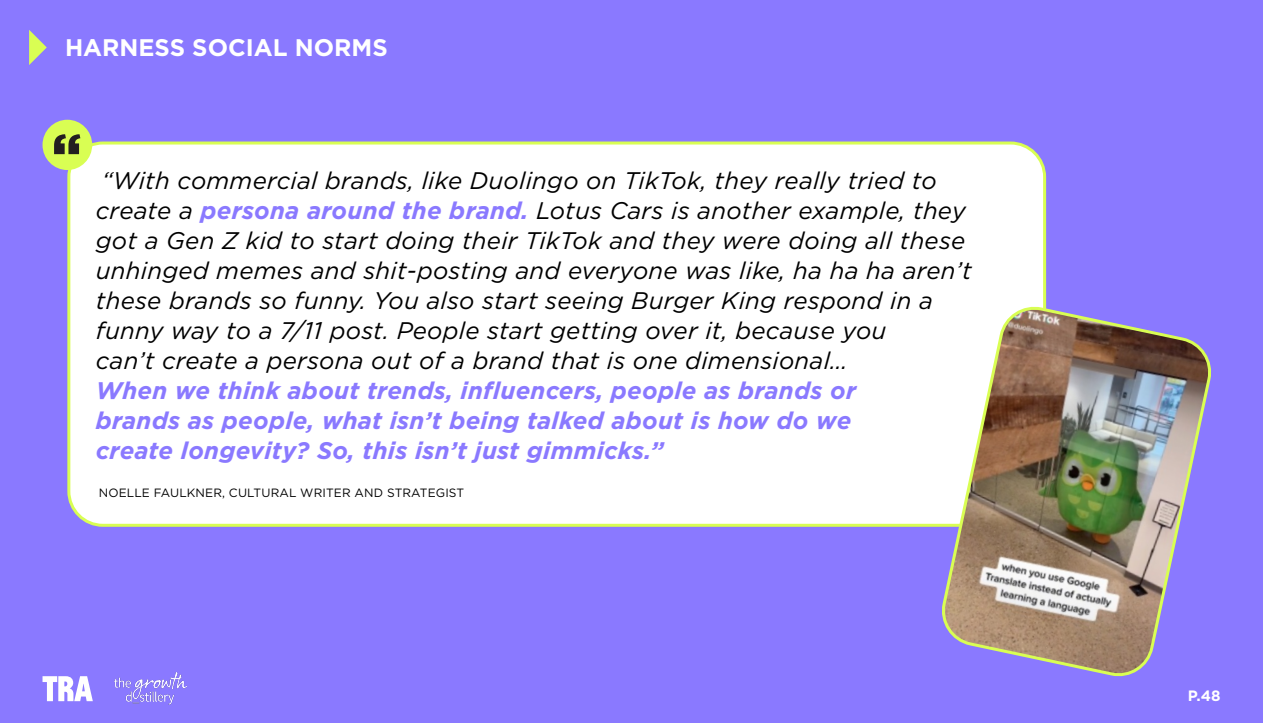
<style>
.page{position:relative;width:1263px;height:723px;background:#8a79ff}
.page>*{position:absolute;margin:0;border:0;box-sizing:border-box;transform-origin:0 0}
.Body_copy_14_18{font:italic 24px/30px "Gotham";letter-spacing:.01em;color:#000}
.Body_copy_18_21{font:700 24px "Gotham";color:#fff}
.t1{font:700 15px "Gotham";color:#fff}
.Body_copy_14_18-2{font:12px "Gotham";letter-spacing:.01em;color:#000}
.s1{font-weight:700;color:#8a79ff}
</style>
<div class="page">
<svg style="left:29px;top:30px;width:18px;height:35px"></svg>
<div style="left:69px;top:143px;width:975px;height:382px;background:#fff;border-radius:34px"></div>
<div style="left:67px;top:141px;width:979px;height:386px;border:3px solid #d9fe53;border-radius:34px"></div>
<img style="left:937px;top:305px;width:274px;height:372px">
<div style="left:43px;top:120px;width:49px;height:50px;background:#d9fe53;border-radius:50%"></div>
<svg style="left:54px;top:134px;width:26px;height:20px"></svg>
<img style="left:114px;top:673px;width:72px;height:31px">
<svg style="left:43px;top:676px;width:50px;height:25px"></svg>
<p class="Body_copy_18_21" style="left:65px;top:31px;width:324px">HARNESS SOCIAL NORMS</p>
<p class="Body_copy_14_18" style="left:96px;top:165px;width:877px">“With commercial brands, like Duolingo on TikTok, they really tried to create a <span class="s1">persona around the brand.</span> Lotus Cars is another example, they got a Gen Z kid to start doing their TikTok and they were doing all these unhinged memes and shit-posting and everyone was like, ha ha ha aren’t these brands so funny. You also start seeing Burger King respond in a funny way to a 7/11 post. People start getting over it, because you<br>can’t create a persona out of a brand that is one dimensional…<br><span class="s1">When we think about trends, influencers, people as brands or<br>brands as people, what isn’t being talked about is how do we<br>create longevity? So, this isn’t just gimmicks.”</span></p>
<p class="Body_copy_14_18-2" style="left:99px;top:485px;width:367px">NOELLE FAULKNER, CULTURAL WRITER AND STRATEGIST</p>
<p class="t1" style="left:1188px;top:686px;width:34px">P.48</p>
</div>
